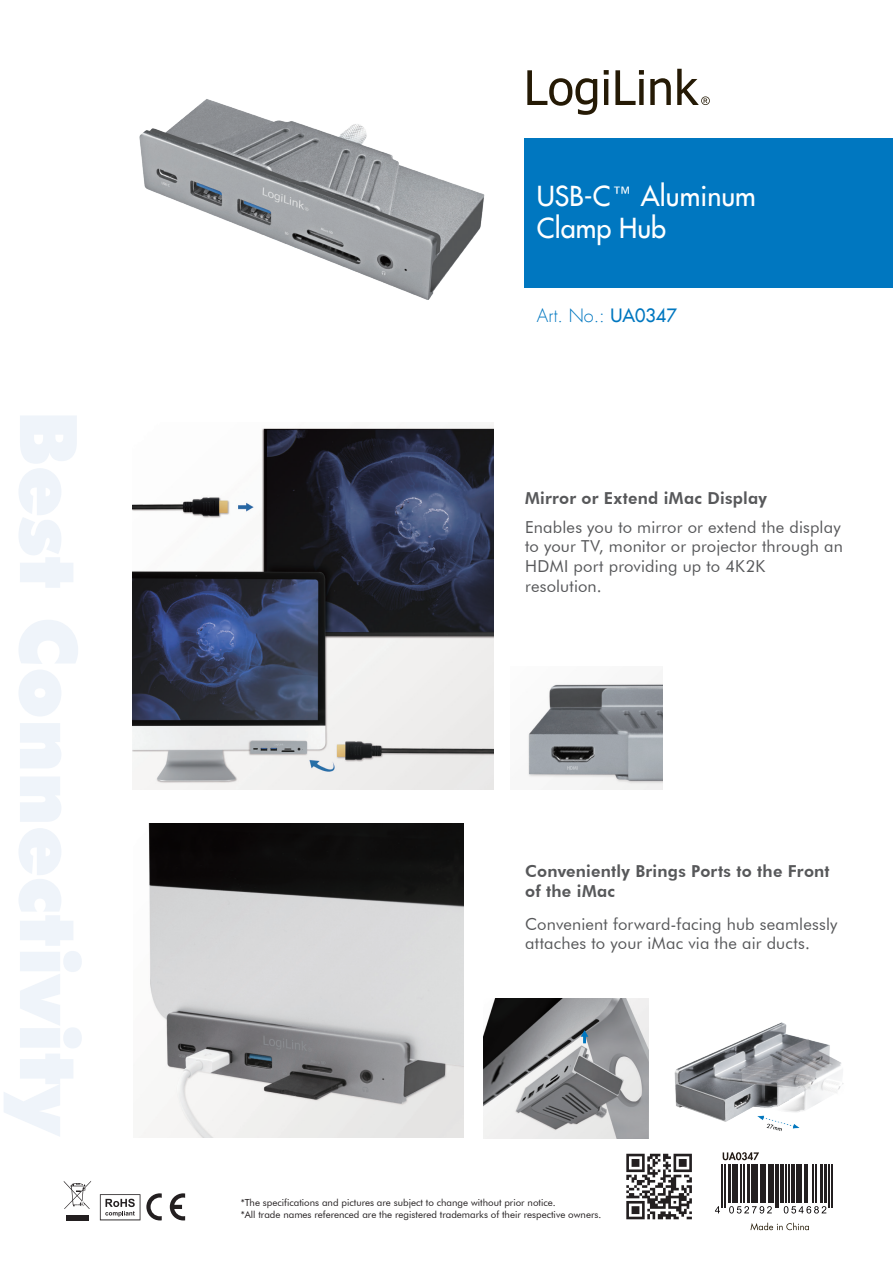
<style>
.page{position:relative;width:893px;height:1263px;background:#fff}
.page>*{position:absolute;margin:0;border:0;box-sizing:border-box;transform-origin:0 0}
.Produktname{font:27px "Futura LT";color:#fff}
.t1{font:300 18px "Futura LT";color:#0077c0}
.Fließtext{font:16.5px/19.8px "Futura BT";letter-spacing:.01em;color:#57585a}
.subline{font:800 16.5px/19.8px "Futura BT";letter-spacing:.015em;color:#57585a}
.t2{font:9.75px/11.7px "Futura BT";color:#231f20}
.s1{font-family:"Futura BT"}
.s2{font-weight:400}
</style>
<div class="page">
<svg style="left:100px;top:1194px;width:40px;height:26px"></svg>
<svg style="left:64px;top:1181px;width:27px;height:28px"></svg>
<div style="left:66px;top:1215px;width:23px;height:5px;background:#231f20"></div>
<svg style="left:146px;top:1193px;width:16px;height:27px"></svg>
<svg style="left:170px;top:1193px;width:15px;height:27px"></svg>
<div style="left:524px;top:138px;width:369px;height:150px;background:#0077c0"></div>
<svg style="left:527px;top:69px;width:183px;height:46px"></svg>
<img style="left:133px;top:422px;width:360px;height:368px">
<img style="left:140px;top:824px;width:323px;height:313px">
<img style="left:484px;top:999px;width:165px;height:139px">
<svg style="left:581px;top:1030px;width:7px;height:13px"></svg>
<svg style="left:750px;top:1223px;width:59px;height:7px"></svg>
<div style="left:623px;top:1150px;width:72px;height:73px;background:linear-gradient(to right,#fff,#fff)"></div>
<svg style="left:626px;top:1154px;width:66px;height:65px"></svg>
<svg style="left:723px;top:1152px;width:36px;height:8px"></svg>
<svg style="left:715px;top:1206px;width:5px;height:7px"></svg>
<svg style="left:729px;top:1206px;width:43px;height:7px"></svg>
<svg style="left:784px;top:1206px;width:42px;height:7px"></svg>
<hr style="left:722px;top:1164px;width:1px;height:44px;background:#231f20">
<hr style="left:724px;top:1164px;width:1px;height:44px;background:#231f20">
<hr style="left:729px;top:1164px;width:2px;height:38px;background:#231f20">
<hr style="left:732px;top:1164px;width:1px;height:38px;background:#231f20">
<hr style="left:734px;top:1164px;width:4px;height:38px;background:#231f20">
<hr style="left:740px;top:1164px;width:1px;height:38px;background:#231f20">
<hr style="left:744px;top:1164px;width:1px;height:38px;background:#231f20">
<hr style="left:747px;top:1164px;width:2px;height:38px;background:#231f20">
<hr style="left:751px;top:1164px;width:3px;height:38px;background:#231f20">
<hr style="left:755px;top:1164px;width:3px;height:38px;background:#231f20">
<hr style="left:760px;top:1164px;width:1px;height:38px;background:#231f20">
<hr style="left:762px;top:1164px;width:4px;height:38px;background:#231f20">
<hr style="left:768px;top:1164px;width:2px;height:38px;background:#231f20">
<hr style="left:772px;top:1164px;width:2px;height:38px;background:#231f20">
<hr style="left:775px;top:1164px;width:1px;height:44px;background:#231f20">
<hr style="left:777px;top:1164px;width:2px;height:44px;background:#231f20">
<hr style="left:780px;top:1164px;width:3px;height:38px;background:#231f20">
<hr style="left:786px;top:1164px;width:1px;height:38px;background:#231f20">
<hr style="left:788px;top:1164px;width:1px;height:38px;background:#231f20">
<hr style="left:791px;top:1164px;width:4px;height:38px;background:#231f20">
<hr style="left:796px;top:1164px;width:1px;height:38px;background:#231f20">
<hr style="left:798px;top:1164px;width:4px;height:38px;background:#231f20">
<hr style="left:804px;top:1164px;width:1px;height:38px;background:#231f20">
<hr style="left:807px;top:1164px;width:1px;height:38px;background:#231f20">
<hr style="left:812px;top:1164px;width:1px;height:38px;background:#231f20">
<hr style="left:816px;top:1164px;width:1px;height:38px;background:#231f20">
<hr style="left:820px;top:1164px;width:3px;height:38px;background:#231f20">
<hr style="left:824px;top:1164px;width:2px;height:38px;background:#231f20">
<hr style="left:829px;top:1164px;width:1px;height:44px;background:#231f20">
<hr style="left:831px;top:1164px;width:1px;height:44px;background:#231f20">
<img style="left:139px;top:99px;width:346px;height:201px">
<img style="left:528px;top:676px;width:134px;height:114px">
<img style="left:674px;top:1022px;width:170px;height:109px">
<p class="Produktname" style="left:537px;top:179px;width:221px">USB-C<span class="s1">™</span> Aluminum</p>
<p class="Produktname" style="left:537px;top:210px;width:131px">Clamp Hub</p>
<p class="t1" style="left:537px;top:305px;width:141px">Art. No.: <span class="s2">UA0347</span></p>
<p class="subline" style="left:525px;top:488px;width:243px">Mirror or Extend iMac Display</p>
<p class="Fließtext" style="left:525px;top:517px;width:319px">Enables you to mirror or extend the display to your TV, monitor or projector through an<br>HDMI port providing up to 4K2K</p>
<p class="Fließtext" style="left:525px;top:576px;width:78px">resolution.</p>
<p class="subline" style="left:525px;top:861px;width:306px">Conveniently Brings Ports to the Front of the iMac</p>
<p class="Fließtext" style="left:525px;top:913px;width:314px">Convenient forward-facing hub seamlessly attaches to your iMac via the air ducts.</p>
<p class="t2" style="left:241px;top:1196px;width:362px">*The specifications and pictures are subject to change without prior notice.<br>*All trade names referenced are the registered trademarks of their respective owners.</p>
</div>
